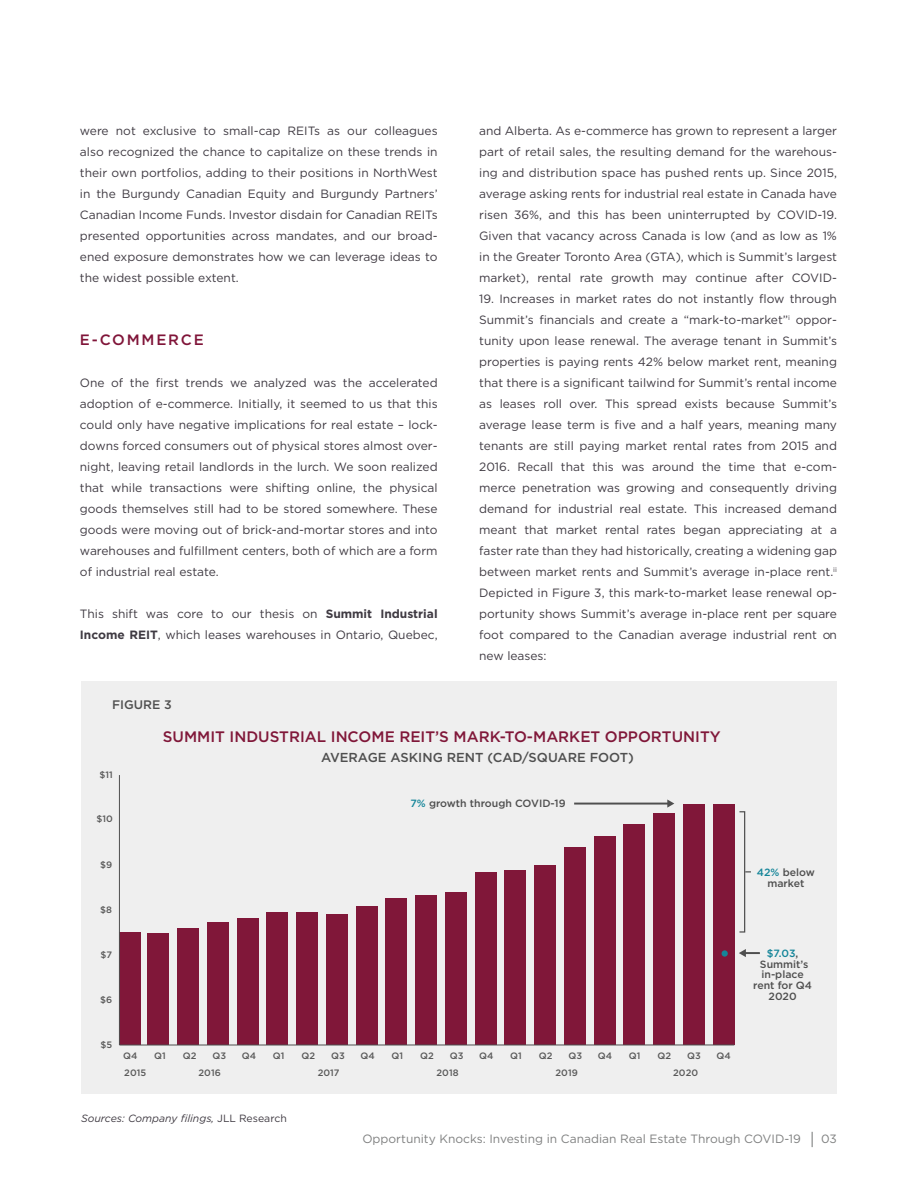
<style>
.page{position:relative;width:918px;height:1188px;background:#fff}
.page>*{position:absolute;margin:0;border:0;box-sizing:border-box;transform-origin:0 0}
.t1{font:500 15.15px "Gotham";color:#801739}
.SubHead-ParagraphMid{font:500 15px "Gotham";letter-spacing:.12em;color:#801539}
.t2{font:500 13.05px "Gotham";color:#4f4f4f}
.t3{font:500 12.3px "Gotham";color:#4f4f4f}
.Burgundy_Body02{font:12px/21px "Gotham";color:#3f3a42;text-align:justify}
.t4{font:12px "Gotham";color:#7f8080}
.t5{font:500 10.5px/10.5px "Gotham";color:#4f4f4f;text-align:center}
.Burgundy_Body02-2{font:italic 10.5px "Gotham";color:#3f3a42}
.t6{font:500 9.3px "Gotham";letter-spacing:.01em;color:#595959}
.s1{font-weight:700}
.s2{color:#148599}
.s3{font-style:normal}
.s4{font-size:16.5px}
</style>
<div class="page">
<div style="left:87px;top:681px;width:743px;height:413px;background:#efefef"></div>
<div style="left:120px;top:932px;width:21px;height:113px;background:#801739"></div>
<div style="left:148px;top:934px;width:21px;height:111px;background:#801739"></div>
<div style="left:178px;top:929px;width:21px;height:116px;background:#801739"></div>
<div style="left:207px;top:923px;width:22px;height:122px;background:#801739"></div>
<div style="left:237px;top:919px;width:21px;height:126px;background:#801739"></div>
<div style="left:267px;top:912px;width:21px;height:133px;background:#801739"></div>
<div style="left:297px;top:913px;width:21px;height:132px;background:#801739"></div>
<div style="left:326px;top:914px;width:22px;height:131px;background:#801739"></div>
<div style="left:356px;top:907px;width:21px;height:138px;background:#801739"></div>
<div style="left:386px;top:898px;width:21px;height:147px;background:#801739"></div>
<div style="left:416px;top:895px;width:21px;height:150px;background:#801739"></div>
<div style="left:445px;top:892px;width:22px;height:153px;background:#801739"></div>
<div style="left:475px;top:873px;width:21px;height:172px;background:#801739"></div>
<div style="left:505px;top:871px;width:21px;height:174px;background:#801739"></div>
<div style="left:535px;top:866px;width:21px;height:179px;background:#801739"></div>
<div style="left:564px;top:848px;width:22px;height:197px;background:#801739"></div>
<div style="left:594px;top:836px;width:21px;height:209px;background:#801739"></div>
<div style="left:624px;top:825px;width:21px;height:220px;background:#801739"></div>
<div style="left:654px;top:814px;width:21px;height:231px;background:#801739"></div>
<div style="left:683px;top:805px;width:22px;height:240px;background:#801739"></div>
<div style="left:713px;top:805px;width:21px;height:240px;background:#801739"></div>
<hr style="left:119px;top:775px;width:1px;height:270px;background:#4f4f4f">
<hr style="left:119px;top:1045px;width:615px;height:1px;background:#4f4f4f">
<svg style="left:574px;top:799px;width:100px;height:9px"></svg>
<svg style="left:739px;top:949px;width:21px;height:8px"></svg>
<div style="left:739px;top:811px;width:6px;height:122px;border:1px solid #4f4f4f"></div>
<div style="left:722px;top:950px;width:6px;height:7px;background:#148599;border-radius:50%"></div>
<p class="Burgundy_Body02" style="left:80px;top:120px;width:359px">were not exclusive to small-cap REITs as our colleagues also recognized the chance to capitalize on these trends in their own portfolios, adding to their positions in NorthWest in the Burgundy Canadian Equity and Burgundy Partners’ Canadian Income Funds. Investor disdain for Canadian REITs presented opportunities across mandates, and our broad&shy;ened exposure demonstrates how we can leverage ideas to the widest possible extent.</p>
<p class="SubHead-ParagraphMid" style="left:80px;top:330px;width:125px">E-COMMERCE</p>
<p class="Burgundy_Body02" style="left:80px;top:372px;width:359px">One of the first trends we analyzed was the accelerated adoption of e-commerce. Initially, it seemed to us that this could only have negative implications for real estate – lock&shy;downs forced consumers out of physical stores almost over&shy;night, leaving retail landlords in the lurch. We soon realized that while transactions were shifting online, the physical goods themselves still had to be stored somewhere. These goods were moving out of brick-and-mortar stores and into warehouses and fulfillment centers, both of which are a form of industrial real estate.</p>
<p class="Burgundy_Body02" style="left:80px;top:603px;width:359px">This shift was core to our thesis on <span class="s1">Summit Industrial<br>Income REIT</span>, which leases warehouses in Ontario, Quebec,</p>
<p class="t3" style="left:112px;top:697px;width:61px">FIGURE 3</p>
<p class="Burgundy_Body02" style="left:479px;top:120px;width:359px">and Alberta. As e-commerce has grown to represent a larger part of retail sales, the resulting demand for the warehous&shy;ing and distribution space has pushed rents up. Since 2015, average asking rents for industrial real estate in Canada have risen 36%, and this has been uninterrupted by COVID-19.<br>Given that vacancy across Canada is low (and as low as 1% in the Greater Toronto Area (GTA), which is Summit’s largest market), rental rate growth may continue after COVID-</p>
<p class="Burgundy_Body02" style="left:479px;top:288px;width:359px">19. Increases in market rates do not instantly flow through Summit’s financials and create a “mark-to-market”<sup>i</sup> oppor&shy;tunity upon lease renewal. The average tenant in Summit’s properties is paying rents 42% below market rent, meaning that there is a significant tailwind for Summit’s rental income as leases roll over. This spread exists because Summit’s average lease term is five and a half years, meaning many tenants are still paying market rental rates from 2015 and 2016. Recall that this was around the time that e-com&shy;merce penetration was growing and consequently driving demand for industrial real estate. This increased demand meant that market rental rates began appreciating at a faster rate than they had historically, creating a widening gap between market rents and Summit’s average in-place rent.<sup>ii </sup>Depicted in Figure 3, this mark-to-market lease renewal op&shy;portunity shows Summit’s average in-place rent per square foot compared to the Canadian average industrial rent on new leases:</p>
<p class="t1" style="left:163px;top:726px;width:559px">SUMMIT INDUSTRIAL INCOME REIT’S MARK-TO-MARKET OPPORTUNITY</p>
<p class="t6" style="left:100px;top:768px;width:15px">$11</p>
<p class="t6" style="left:96px;top:813px;width:18px">$10</p>
<p class="t2" style="left:321px;top:749px;width:314px">AVERAGE ASKING RENT (CAD/SQUARE FOOT)</p>
<p class="t5" style="left:411px;top:798px;width:157px"><span class="s2">7%</span> growth through COVID-19</p>
<p class="t6" style="left:100px;top:858px;width:14px">$9</p>
<p class="t6" style="left:100px;top:903px;width:13px">$8</p>
<p class="t6" style="left:101px;top:948px;width:13px">$7</p>
<p class="t6" style="left:100px;top:993px;width:14px">$6</p>
<p class="t6" style="left:100px;top:1038px;width:13px">$5</p>
<p class="t6" style="left:123px;top:1050px;width:16px">Q4</p>
<p class="t6" style="left:154px;top:1050px;width:13px">Q1</p>
<p class="t6" style="left:183px;top:1050px;width:15px">Q2</p>
<p class="t6" style="left:212px;top:1050px;width:15px">Q3</p>
<p class="t6" style="left:242px;top:1050px;width:16px">Q4</p>
<p class="t6" style="left:273px;top:1050px;width:13px">Q1</p>
<p class="t6" style="left:301px;top:1050px;width:15px">Q2</p>
<p class="t6" style="left:331px;top:1050px;width:15px">Q3</p>
<p class="t6" style="left:360px;top:1050px;width:16px">Q4</p>
<p class="t6" style="left:391px;top:1050px;width:13px">Q1</p>
<p class="t6" style="left:420px;top:1050px;width:15px">Q2</p>
<p class="t6" style="left:450px;top:1050px;width:15px">Q3</p>
<p class="t6" style="left:479px;top:1050px;width:16px">Q4</p>
<p class="t6" style="left:510px;top:1050px;width:13px">Q1</p>
<p class="t6" style="left:539px;top:1050px;width:15px">Q2</p>
<p class="t6" style="left:568px;top:1050px;width:15px">Q3</p>
<p class="t6" style="left:598px;top:1050px;width:16px">Q4</p>
<p class="t6" style="left:629px;top:1050px;width:13px">Q1</p>
<p class="t6" style="left:658px;top:1050px;width:15px">Q2</p>
<p class="t6" style="left:687px;top:1050px;width:15px">Q3</p>
<p class="t6" style="left:717px;top:1050px;width:16px">Q4</p>
<p class="t6" style="left:124px;top:1067px;width:24px">2015</p>
<p class="t6" style="left:199px;top:1067px;width:24px">2016</p>
<p class="t6" style="left:318px;top:1067px;width:23px">2017</p>
<p class="t6" style="left:437px;top:1067px;width:24px">2018</p>
<p class="t6" style="left:555px;top:1067px;width:24px">2019</p>
<p class="t6" style="left:673px;top:1067px;width:26px">2020</p>
<p class="Burgundy_Body02-2" style="left:81px;top:1112px;width:207px">Sources: Company filings, <span class="s3">JLL Research</span></p>
<p class="t5" style="left:757px;top:867px;width:59px"><span class="s2">42%</span> below market</p>
<p class="t5" style="left:753px;top:948px;width:60px"><span class="s2">$7.03</span>,<br>Summit’s in-place rent for Q4<br>2020</p>
<p class="t4" style="left:362px;top:1131px;width:476px">Opportunity Knocks: Investing in Canadian Real Estate Through COVID-19 <span class="s4">|</span> 03</p>
</div>
